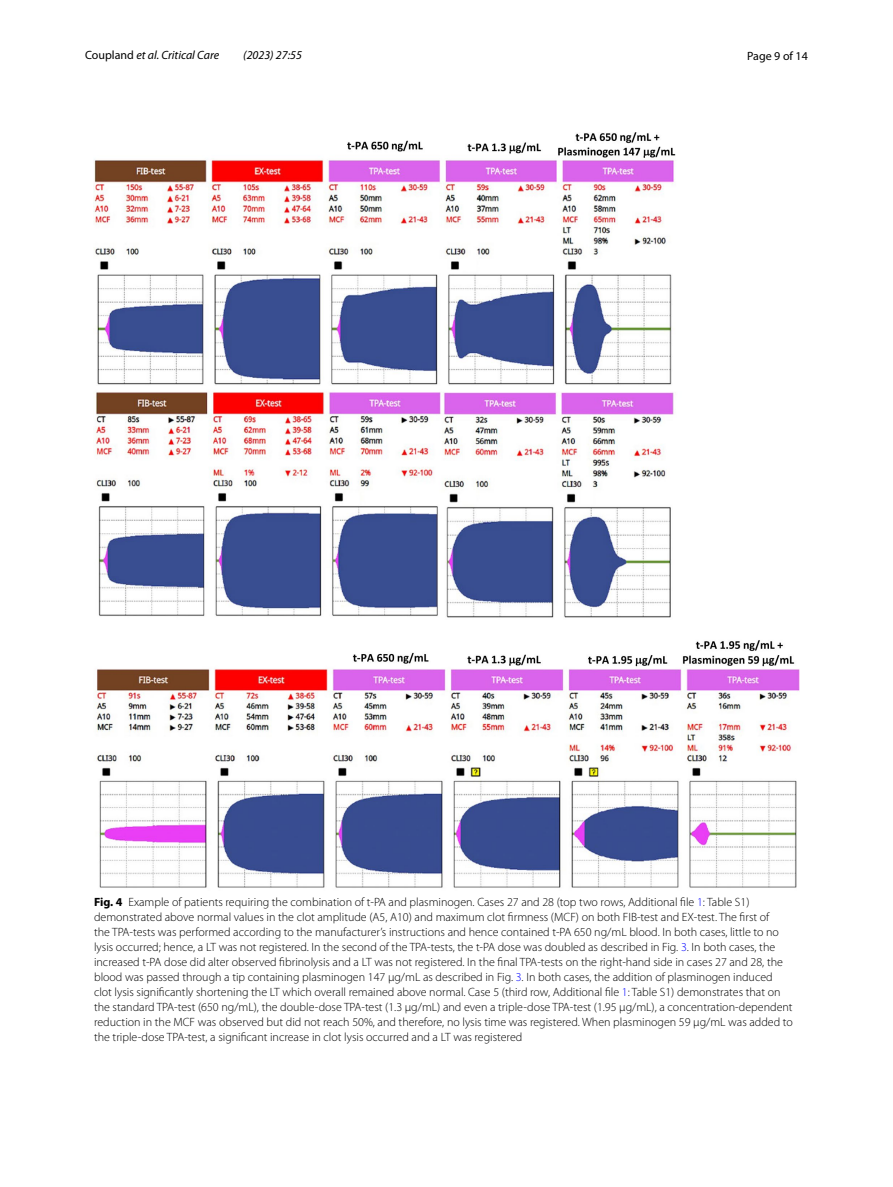
<style>
.page{position:relative;width:893px;height:1187px;background:#fff}
.page>*{position:absolute;margin:0;border:0;box-sizing:border-box;transform-origin:0 0}
.t1{font:300 12px/15px "Myriad Pro";color:#000}
.t2{font:italic 12px "Myriad Pro";color:#000}
.t3{font:12px "Myriad Pro";color:#000}
.s1{font-style:normal}
.s2{font-weight:700}
.s3{color:#00f}
</style>
<div class="page">
<img style="left:94px;top:133px;width:705px;height:755px">
<p class="t2" style="left:85px;top:48px;width:136px"><span class="s1">Coupland</span> et al. Critical Care</p>
<p class="t2" style="left:243px;top:48px;width:60px">(2023) 27:55</p>
<p class="t3" style="left:747px;top:48px;width:62px">Page 9 of 14</p>
<p class="t1" style="left:94px;top:894px;width:700px"><span class="s2">Fig. 4</span> Example of patients requiring the combination of t-PA and plasminogen. Cases 27 and 28 (top two rows, Additional file <span class="s3">1</span>: Table S1) demonstrated above normal values in the clot amplitude (A5, A10) and maximum clot firmness (MCF) on both FIB-test and EX-test. The first of<br>the TPA-tests was performed according to the manufacturer’s instructions and hence contained t-PA 650 ng/mL blood. In both cases, little to no lysis occurred; hence, a LT was not registered. In the second of the TPA-tests, the t-PA dose was doubled as described in Fig. <span class="s3">3</span>. In both cases, the increased t-PA dose did alter observed fibrinolysis and a LT was not registered. In the final TPA-tests on the right-hand side in cases 27 and 28, the blood was passed through a tip containing plasminogen 147 μg/mL as described in Fig. <span class="s3">3</span>. In both cases, the addition of plasminogen induced clot lysis significantly shortening the LT which overall remained above normal. Case 5 (third row, Additional file <span class="s3">1</span>: Table S1) demonstrates that on the standard TPA-test (650 ng/mL), the double-dose TPA-test (1.3 μg/mL) and even a triple-dose TPA-test (1.95 μg/mL), a concentration-dependent reduction in the MCF was observed but did not reach 50%, and therefore, no lysis time was registered. When plasminogen 59 μg/mL was added to the triple-dose TPA-test, a significant increase in clot lysis occurred and a LT was registered</p>
</div>
